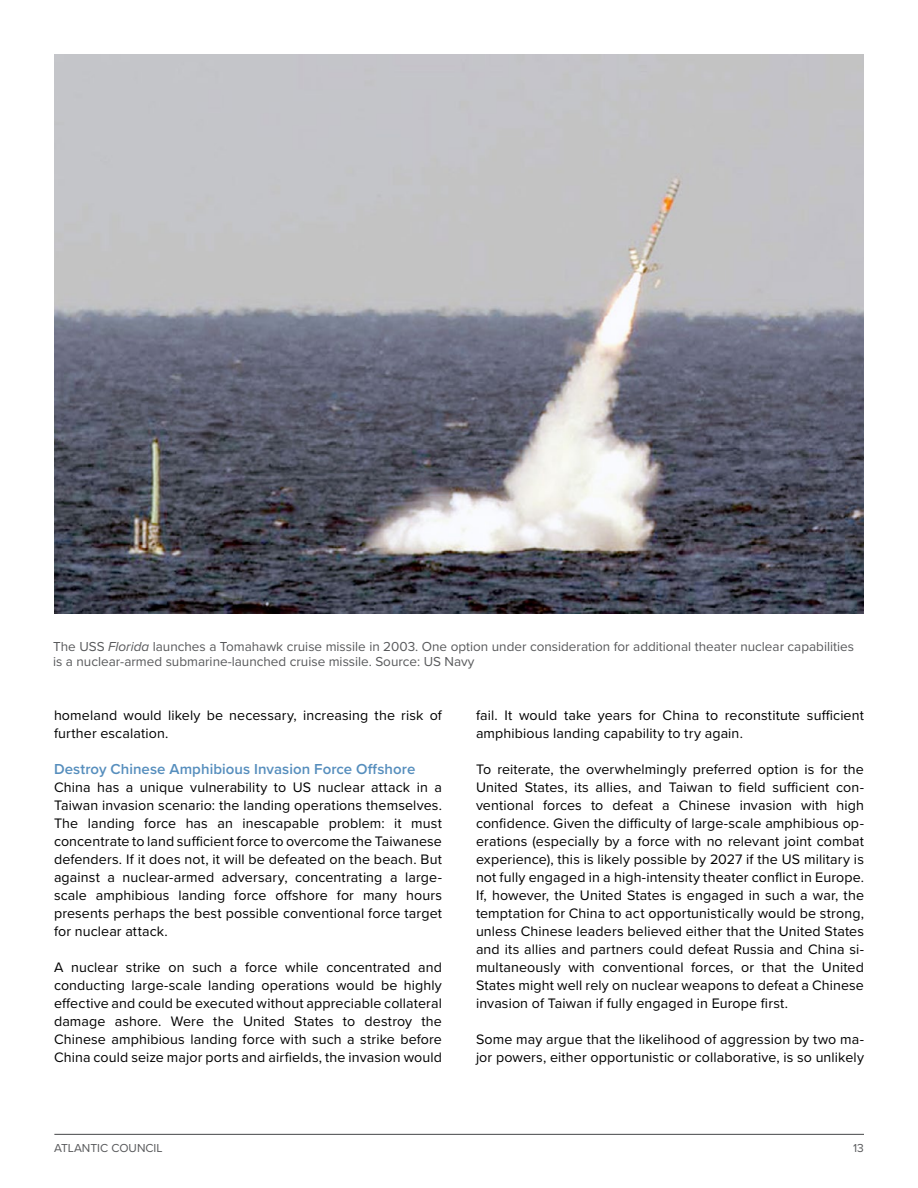
<style>
.page{position:relative;width:918px;height:1188px;background:#fff}
.page>*{position:absolute;margin:0;border:0;box-sizing:border-box;transform-origin:0 0}
._3_subhead{font:600 15px "Proxima Nova";letter-spacing:.005em;color:#568ebd}
.IB_-_Body_NEW{font:14.25px/18px "Proxima Nova";letter-spacing:.01em;color:#000}
.IB_-_Caption{font:13.5px/15px "Proxima Nova";color:#58595b}
.t1{font:12px "Proxima Nova";color:#58595b}
.s1{font-style:italic}
</style>
<div class="page">
<hr style="left:54px;top:1134px;width:810px;height:1px;background:#58595b">
<img style="left:54px;top:54px;width:810px;height:559px">
<p class="IB_-_Caption" style="left:53px;top:638px;width:802px">The USS <span class="s1">Florida</span> launches a Tomahawk cruise missile in 2003. One option under consideration for additional theater nuclear capabilities is a nuclear-armed submarine-launched cruise missile. Source: US Navy</p>
<p class="IB_-_Body_NEW" style="left:54px;top:706px;width:389px">homeland would likely be necessary, increasing the risk of further escalation.</p>
<p class="_3_subhead" style="left:54px;top:758px;width:363px">Destroy Chinese Amphibious Invasion Force Offshore</p>
<p class="IB_-_Body_NEW" style="left:54px;top:778px;width:390px;text-align:justify">China has a unique vulnerability to US nuclear attack in a Taiwan invasion scenario: the landing operations themselves.<br>The landing force has an inescapable problem: it must concentrate to land sufficient force to overcome the Taiwanese defenders. If it does not, it will be defeated on the beach. But against a nuclear-armed adversary, concentrating a large&shy;scale amphibious landing force offshore for many hours presents perhaps the best possible conventional force target for nuclear attack.</p>
<p class="IB_-_Body_NEW" style="left:54px;top:958px;width:390px;text-align:justify">A nuclear strike on such a force while concentrated and conducting large-scale landing operations would be highly effective and could be executed without appreciable collateral damage ashore. Were the United States to destroy the Chinese amphibious landing force with such a strike before China could seize major ports and airfields, the invasion would</p>
<p class="IB_-_Body_NEW" style="left:476px;top:706px;width:389px">fail. It would take years for China to reconstitute sufficient amphibious landing capability to try again.</p>
<p class="IB_-_Body_NEW" style="left:476px;top:760px;width:390px;text-align:justify">To reiterate, the overwhelmingly preferred option is for the United States, its allies, and Taiwan to field sufficient con&shy;ventional forces to defeat a Chinese invasion with high confidence. Given the difficulty of large-scale amphibious op&shy;erations (especially by a force with no relevant joint combat experience), this is likely possible by 2027 if the US military is not fully engaged in a high-intensity theater conflict in Europe.<br>If, however, the United States is engaged in such a war, the temptation for China to act opportunistically would be strong, unless Chinese leaders believed either that the United States and its allies and partners could defeat Russia and China si&shy;multaneously with conventional forces, or that the United States might well rely on nuclear weapons to defeat a Chinese invasion of Taiwan if fully engaged in Europe first.</p>
<p class="IB_-_Body_NEW" style="left:476px;top:1030px;width:390px">Some may argue that the likelihood of aggression by two ma&shy;jor powers, either opportunistic or collaborative, is so unlikely</p>
<p class="t1" style="left:54px;top:1139px;width:110px">ATLANTIC COUNCIL</p>
<p class="t1" style="left:853px;top:1139px;width:12px">13</p>
</div>
